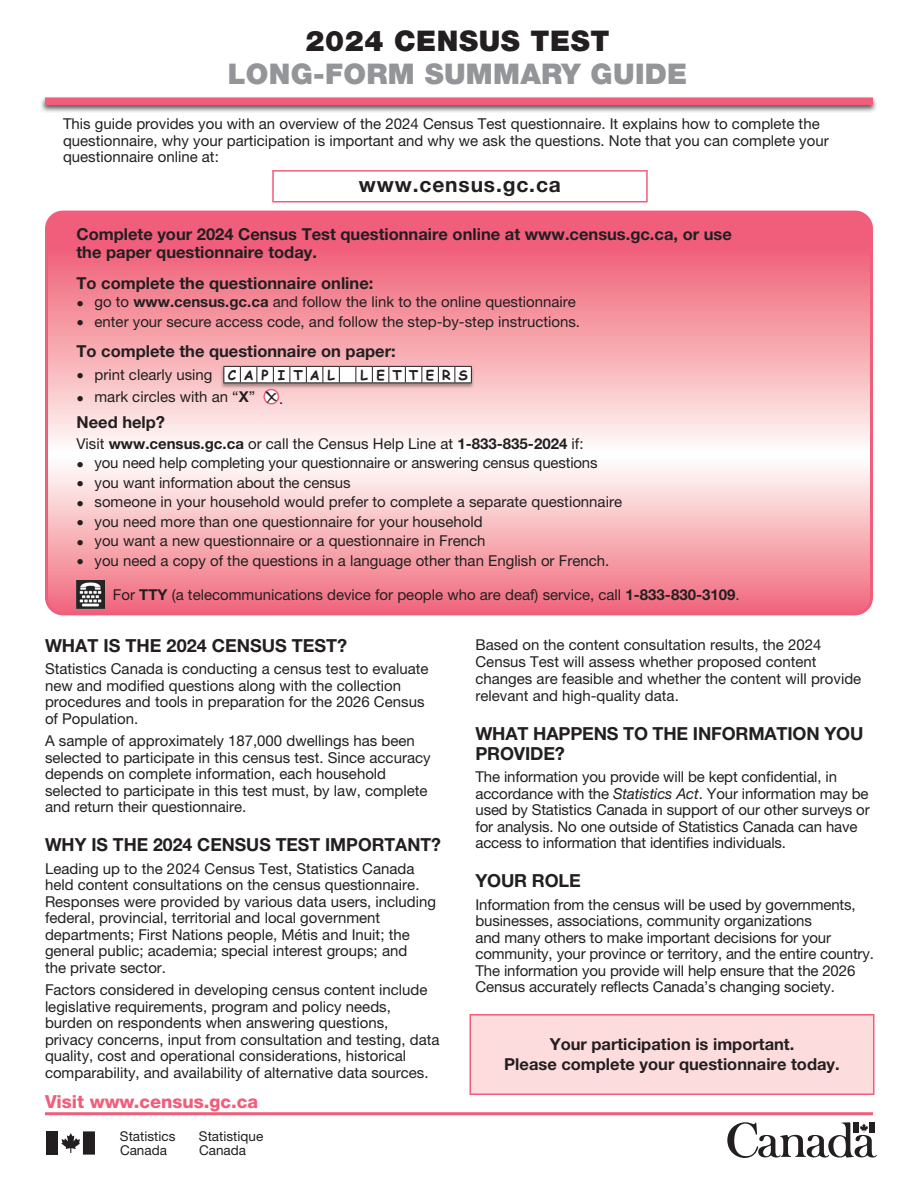
<style>
.page{position:relative;width:918px;height:1179px;background:#fff}
.page>*{position:absolute;margin:0;border:0;box-sizing:border-box;transform-origin:0 0}
.t1{font:900 28.5px "Helvetica Neue LT Pro";letter-spacing:.01em;color:#939598}
.t2{font:900 28.5px "Helvetica Neue LT Pro";letter-spacing:.02em;color:#231f20}
.t3{font:700 21px "Helvetica Neue LT Pro";letter-spacing:.04em;color:#231f20}
.t4{font:700 18px/19.5px "Helvetica Neue LT Pro";color:#231f20}
.t5{font:800 18px "Helvetica Neue LT Pro";color:#f05e7b}
.t6{font:700 16.5px/18px "Helvetica Neue LT Pro";color:#231f20}
.t7{font:15px/16.5px "Helvetica Neue LT Pro";color:#231f20}
.t8{font:13.5px/13.5px "Helvetica Neue LT Pro";color:#231f20}
.t9{font:700 13.5px "Comic Sans MS";letter-spacing:.57em;color:#231f20}
.s1{font-weight:700}
.s2{font-family:"Felt Tip Roman";font-size:18.9px}
.s3{font-style:italic}
</style>
<div class="page">
<svg style="left:46px;top:212px;width:826px;height:402px;background:#f6aab3"></svg>
<div style="left:45px;top:211px;width:828px;height:404px;border:3px solid #f05e7b;border-radius:16px"></div>
<div style="left:272px;top:170px;width:376px;height:32px;border:2px solid #f05e7b"></div>
<div style="left:40px;top:95px;width:838px;height:18px;background:#231f20;opacity:.75"></div>
<div style="left:45px;top:98px;width:828px;height:7px;background:#f05e7b"></div>
<hr style="left:45px;top:1112px;width:828px;height:3px;background:#f05e7b">
<svg style="left:727px;top:1122px;width:150px;height:36px"></svg>
<div style="left:264px;top:390px;width:14px;height:14px;background:#fff;border-radius:50%"></div>
<div style="left:263px;top:389px;width:16px;height:16px;border:2px solid #f05e7b;border-radius:50%"></div>
<img style="left:76px;top:580px;width:29px;height:28px">
<div style="left:220px;top:366px;width:255px;height:23px;background:#231f20;opacity:.4"></div>
<svg style="left:224px;top:366px;width:248px;height:17px"></svg>
<div style="left:470px;top:1015px;width:404px;height:79px;background:#fcdcdd"></div>
<div style="left:470px;top:1014px;width:404px;height:81px;border:2px solid #f05e7b"></div>
<div style="left:46px;top:1131px;width:12px;height:24px;background:#231f20"></div>
<svg style="left:61px;top:1131px;width:34px;height:24px"></svg>
<h1 class="t2" style="left:306px;top:24px;width:305px">2024 CENSUS TEST</h1>
<h1 class="t1" style="left:228px;top:57px;width:461px">LONG-FORM SUMMARY GUIDE</h1>
<p class="t7" style="left:63px;top:115px;width:767px">This guide provides you with an overview of the 2024 Census Test questionnaire. It explains how to complete the questionnaire, why your participation is important and why we ask the questions. Note that you can complete your questionnaire online at:</p>
<h2 class="t3" style="left:359px;top:172px;width:203px">www.census.gc.ca</h2>
<p class="t6" style="left:76px;top:225px;width:657px">Complete your 2024 Census Test questionnaire online at www.census.gc.ca, or use the paper questionnaire today.</p>
<p class="t6" style="left:76px;top:274px;width:298px">To complete the questionnaire online:</p>
<p class="t7" style="left:76px;top:293px;width:501px">• go to <span class="s1">www.census.gc.ca</span> and follow the link to the online questionnaire</p>
<p class="t7" style="left:76px;top:313px;width:505px">• enter your secure access code, and follow the step-by-step instructions.</p>
<p class="t6" style="left:76px;top:342px;width:321px">To complete the questionnaire on paper:</p>
<p class="t7" style="left:76px;top:366px;width:138px">• print clearly using</p>
<p class="t7" style="left:76px;top:388px;width:208px">• mark circles with an “<span class="s1">X</span>” <span class="s2">X</span>.</p>
<p class="t6" style="left:76px;top:413px;width:90px">Need help?</p>
<p class="t7" style="left:76px;top:435px;width:509px">Visit <span class="s1">www.census.gc.ca</span> or call the Census Help Line at <span class="s1">1-833-835-2024</span> if:</p>
<p class="t7" style="left:76px;top:455px;width:523px">• you need help completing your questionnaire or answering census questions</p>
<p class="t7" style="left:76px;top:474px;width:276px">• you want information about the census</p>
<p class="t7" style="left:76px;top:494px;width:547px">• someone in your household would prefer to complete a separate questionnaire</p>
<p class="t7" style="left:76px;top:513px;width:408px">• you need more than one questionnaire for your household</p>
<p class="t7" style="left:76px;top:533px;width:411px">• you want a new questionnaire or a questionnaire in French</p>
<p class="t7" style="left:76px;top:552px;width:534px">• you need a copy of the questions in a language other than English or French.</p>
<p class="t7" style="left:113px;top:587px;width:628px">For <span class="s1">TTY</span> (a telecommunications device for people who are deaf) service, call <span class="s1">1-833-830-3109</span>.</p>
<p class="t9" style="left:228px;top:365px;width:108px">CAPITAL</p>
<p class="t9" style="left:360px;top:365px;width:109px">LETTERS</p>
<p class="t4" style="left:45px;top:635px;width:304px">WHAT IS THE 2024 CENSUS TEST?</p>
<p class="t7" style="left:45px;top:661px;width:385px">Statistics Canada is conducting a census test to evaluate new and modified questions along with the collection procedures and tools in preparation for the 2026 Census of Population.</p>
<p class="t7" style="left:45px;top:733px;width:387px">A sample of approximately 187,000 dwellings has been selected to participate in this census test. Since accuracy depends on complete information, each household selected to participate in this test must, by law, complete and return their questionnaire.</p>
<p class="t4" style="left:45px;top:835px;width:398px">WHY IS THE 2024 CENSUS TEST IMPORTANT?</p>
<p class="t7" style="left:45px;top:860px;width:393px">Leading up to the 2024 Census Test, Statistics Canada held content consultations on the census questionnaire.<br>Responses were provided by various data users, including federal, provincial, territorial and local government departments; First Nations people, Métis and Inuit; the general public; academia; special interest groups; and<br>the private sector.</p>
<p class="t7" style="left:45px;top:982px;width:396px">Factors considered in developing census content include legislative requirements, program and policy needs, burden on respondents when answering questions, privacy concerns, input from consultation and testing, data quality, cost and operational considerations, historical comparability, and availability of alternative data sources.</p>
<p class="t5" style="left:45px;top:1091px;width:215px">Visit www.census.gc.ca</p>
<p class="t8" style="left:120px;top:1129px;width:57px">Statistics<br>Canada</p>
<p class="t8" style="left:199px;top:1129px;width:66px">Statistique<br>Canada</p>
<p class="t7" style="left:476px;top:636px;width:387px;line-height:17.2px">Based on the content consultation results, the 2024<br>Census Test will assess whether proposed content changes are feasible and whether the content will provide relevant and high-quality data.</p>
<p class="t4" style="left:476px;top:724px;width:389px">WHAT HAPPENS TO THE INFORMATION YOU<br>PROVIDE?</p>
<p class="t7" style="left:476px;top:769px;width:396px">The information you provide will be kept confidential, in accordance with the <span class="s3">Statistics Act</span>. Your information may be used by Statistics Canada in support of our other surveys or for analysis. No one outside of Statistics Canada can have access to information that identifies individuals.</p>
<p class="t4" style="left:476px;top:871px;width:107px">YOUR ROLE</p>
<p class="t7" style="left:476px;top:896px;width:400px">Information from the census will be used by governments, businesses, associations, community organizations<br>and many others to make important decisions for your community, your province or territory, and the entire country.<br>The information you provide will help ensure that the 2026<br>Census accurately reflects Canada’s changing society.</p>
<p class="t6" style="left:504px;top:1034px;width:337px;line-height:19.8px;text-align:center">Your participation is important.<br>Please complete your questionnaire today.</p>
</div>
